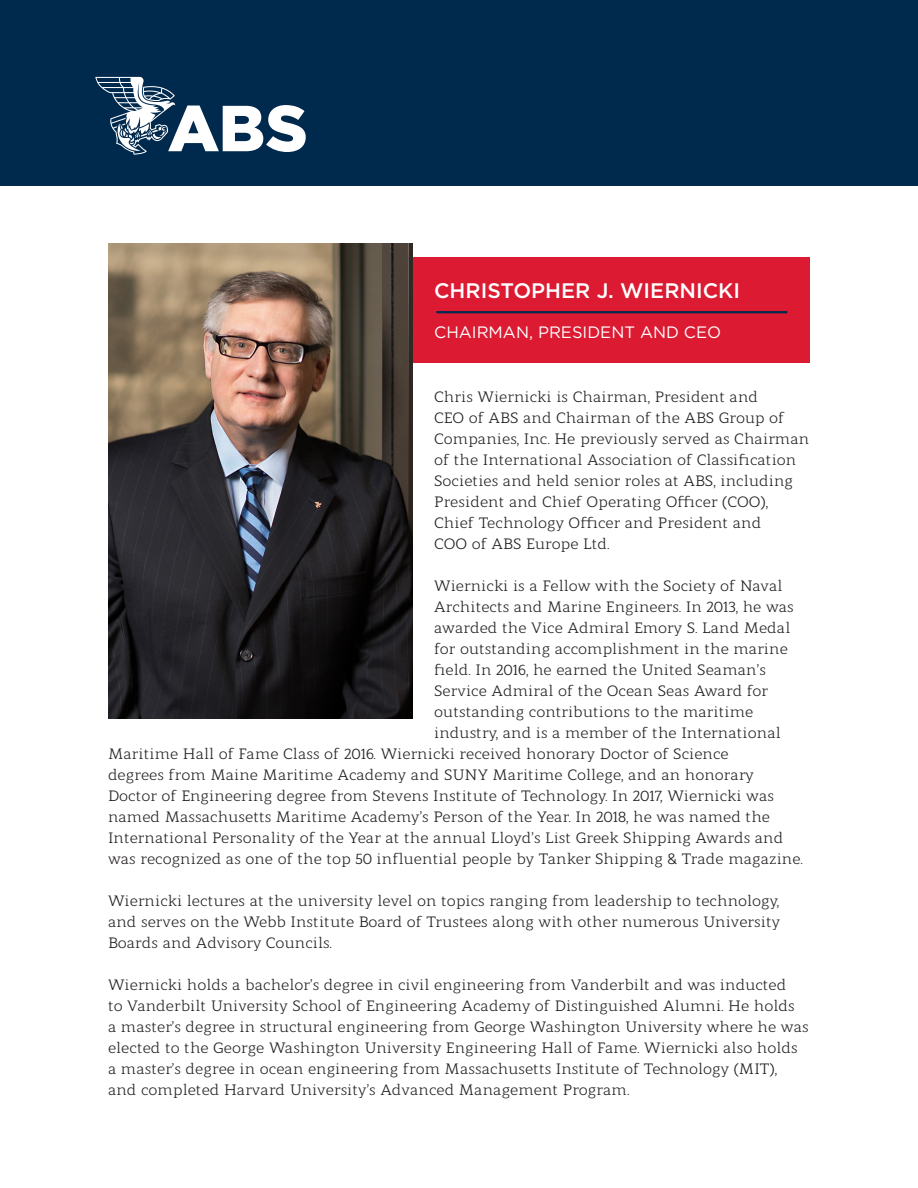
<style>
.page{position:relative;width:918px;height:1188px;background:#fff}
.page>*{position:absolute;margin:0;border:0;box-sizing:border-box;transform-origin:0 0}
.t1{font:500 21px "Gotham";color:#fff}
.t2{font:16.5px "Gotham";color:#fff}
.t3{font:15px/21px "Modum";color:#231f20}
</style>
<div class="page">
<div style="left:0;top:0;width:918px;height:186px;background:#00294e"></div>
<div style="left:108px;top:257px;width:702px;height:106px;background:#dc1a32"></div>
<svg style="left:95px;top:77px;width:211px;height:78px"></svg>
<hr style="left:436px;top:311px;width:351px;height:2px;background:#00294e">
<img style="left:108px;top:243px;width:305px;height:475px">
<h1 class="t1" style="left:434px;top:276px;width:308px">CHRISTOPHER J. WIERNICKI</h1>
<p class="t2" style="left:434px;top:321px;width:289px">CHAIRMAN, PRESIDENT AND CEO</p>
<p class="t3" style="left:434px;top:385px;width:377px">Chris Wiernicki is Chairman, President and<br>CEO of ABS and Chairman of the ABS Group of Companies, Inc. He previously served as Chairman of the International Association of Classification Societies and held senior roles at ABS, including President and Chief Operating Officer (COO), Chief Technology Officer and President and<br>COO of ABS Europe Ltd.</p>
<p class="t3" style="left:434px;top:574px;width:350px">Wiernicki is a Fellow with the Society of Naval</p>
<p class="t3" style="left:434px;top:595px;width:361px">Architects and Marine Engineers. In 2013, he was</p>
<p class="t3" style="left:434px;top:616px;width:358px">awarded the Vice Admiral Emory S. Land Medal</p>
<p class="t3" style="left:434px;top:637px;width:355px">for outstanding accomplishment in the marine</p>
<p class="t3" style="left:434px;top:658px;width:333px">field. In 2016, he earned the United Seaman’s</p>
<p class="t3" style="left:434px;top:679px;width:336px">Service Admiral of the Ocean Seas Award for</p>
<p class="t3" style="left:434px;top:700px;width:321px">outstanding contributions to the maritime</p>
<p class="t3" style="left:434px;top:721px;width:348px">industry, and is a member of the International</p>
<p class="t3" style="left:108px;top:742px;width:622px">Maritime Hall of Fame Class of 2016. Wiernicki received honorary Doctor of Science</p>
<p class="t3" style="left:108px;top:763px;width:648px">degrees from Maine Maritime Academy and SUNY Maritime College, and an honorary</p>
<p class="t3" style="left:108px;top:784px;width:668px">Doctor of Engineering degree from Stevens Institute of Technology. In 2017, Wiernicki was</p>
<p class="t3" style="left:108px;top:805px;width:664px">named Massachusetts Maritime Academy’s Person of the Year. In 2018, he was named the</p>
<p class="t3" style="left:108px;top:826px;width:677px">International Personality of the Year at the annual Lloyd’s List Greek Shipping Awards and</p>
<p class="t3" style="left:108px;top:847px;width:697px">was recognized as one of the top 50 influential people by Tanker Shipping &amp; Trade magazine.</p>
<p class="t3" style="left:108px;top:889px;width:674px;text-align:justify">Wiernicki lectures at the university level on topics ranging from leadership to technology, and serves on the Webb Institute Board of Trustees along with other numerous University Boards and Advisory Councils.</p>
<p class="t3" style="left:108px;top:973px;width:702px">Wiernicki holds a bachelor’s degree in civil engineering from Vanderbilt and was inducted<br>to Vanderbilt University School of Engineering Academy of Distinguished Alumni. He holds<br>a master’s degree in structural engineering from George Washington University where he was elected to the George Washington University Engineering Hall of Fame. Wiernicki also holds a master’s degree in ocean engineering from Massachusetts Institute of Technology (MIT), and completed Harvard University’s Advanced Management Program.</p>
</div>
